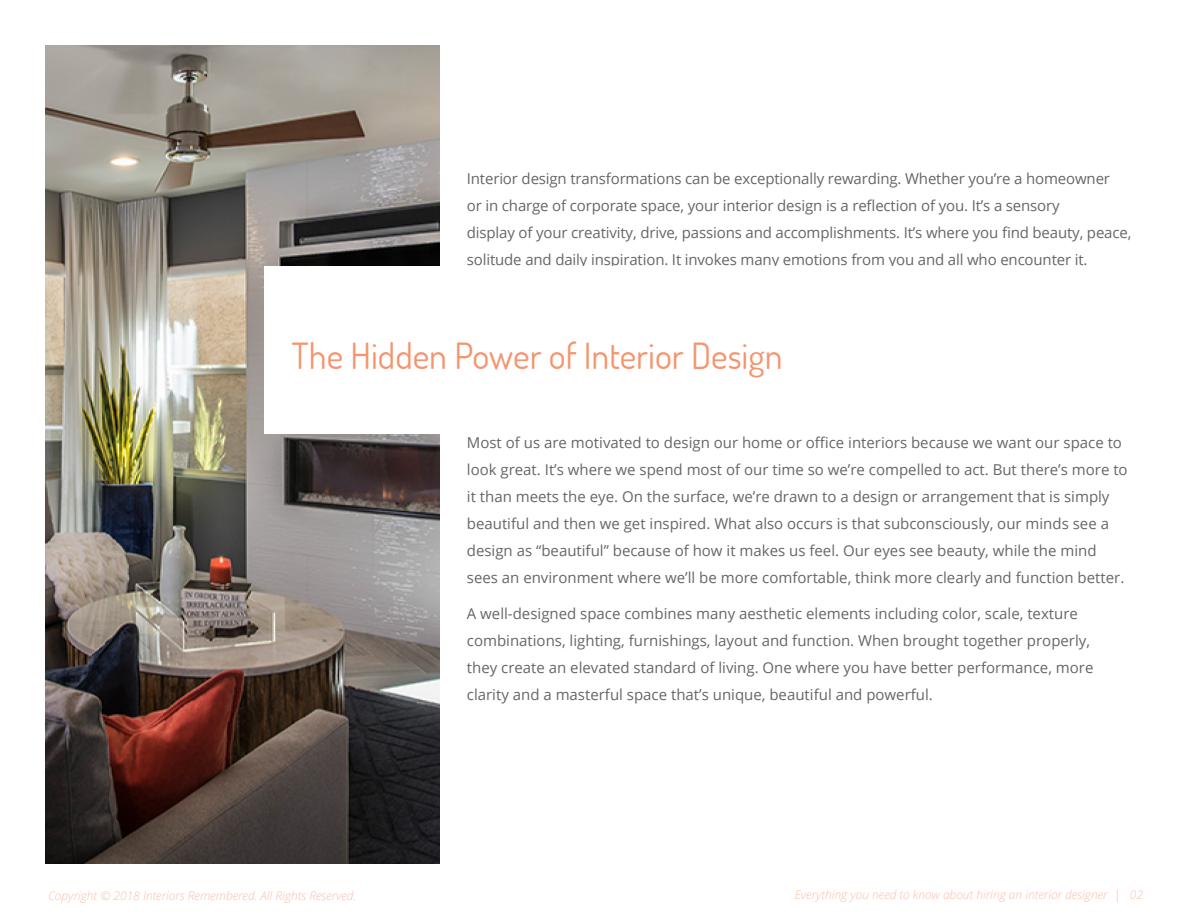
<style>
.page{position:relative;width:1188px;height:918px;background:#fff}
.page>*{position:absolute;margin:0;border:0;box-sizing:border-box;transform-origin:0 0}
.Headline{font:36px "Dosis";color:#f5946d}
.Body_Text{font:15px/27px "Open Sans";color:#666}
.t1{font:italic 300 12px "Open Sans";color:#f9bfa7}
</style>
<div class="page">
<img style="left:45px;top:45px;width:395px;height:819px">
<div style="left:265px;top:266px;width:878px;height:168px;background:#fff"></div>
<p class="Body_Text" style="left:467px;top:165px;width:666px">Interior design transformations can be exceptionally rewarding. Whether you’re a homeowner<br>or in charge of corporate space, your interior design is a reflection of you. It’s a sensory<br>display of your creativity, drive, passions and accomplishments. It’s where you find beauty, peace, solitude and daily inspiration. It invokes many emotions from you and all who encounter it.</p>
<p class="Headline" style="left:292px;top:332px;width:492px">The Hidden Power of Interior Design</p>
<p class="Body_Text" style="left:467px;top:429px;width:662px">Most of us are motivated to design our home or office interiors because we want our space to look great. It’s where we spend most of our time so we’re compelled to act. But there’s more to it than meets the eye. On the surface, we’re drawn to a design or arrangement that is simply beautiful and then we get inspired. What also occurs is that subconsciously, our minds see a design as “beautiful” because of how it makes us feel. Our eyes see beauty, while the mind sees an environment where we’ll be more comfortable, think more clearly and function better.</p>
<p class="Body_Text" style="left:467px;top:600px;width:628px">A well-designed space combines many aesthetic elements including color, scale, texture combinations, lighting, furnishings, layout and function. When brought together properly, they create an elevated standard of living. One where you have better performance, more clarity and a masterful space that’s unique, beautiful and powerful.</p>
<p class="t1" style="left:48px;top:888px;width:310px">Copyright © 2018 Interiors Remembered. All Rights Reserved.</p>
<p class="t1" style="left:795px;top:886px;width:350px">Everything you need to know about hiring an interior designer | 02</p>
</div>
